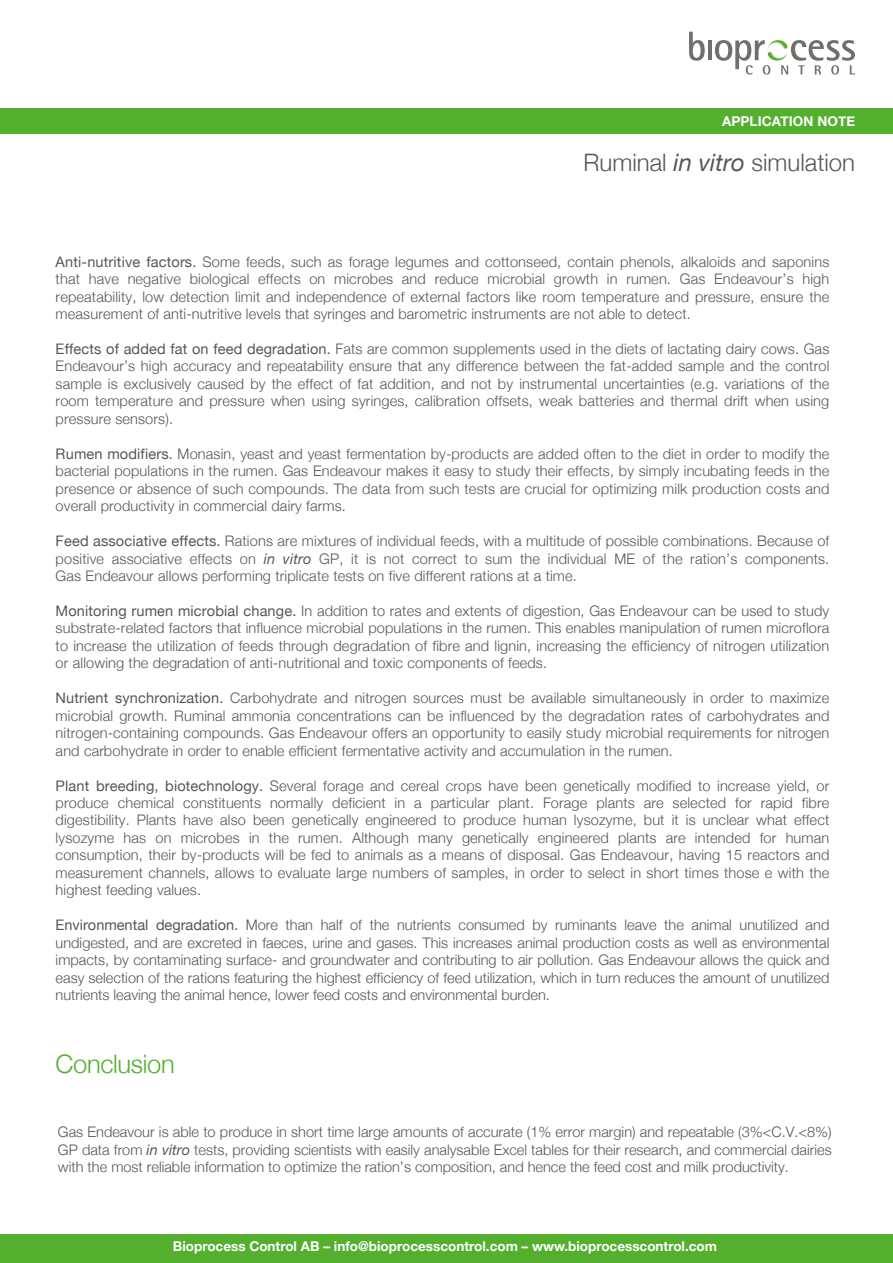
<style>
.page{position:relative;width:893px;height:1263px;background:#fff}
.page>*{position:absolute;margin:0;border:0;box-sizing:border-box;transform-origin:0 0}
.t1{font:300 25.5px "Helvetica Neue";letter-spacing:-.015em;color:#54af2e}
.t2{font:300 24px "Helvetica Neue";color:#565655}
.t3{font:300 14.55px/17.4px "Helvetica Neue";letter-spacing:.01em;color:#565655;text-align:justify}
.t4{font:700 13.5px "Helvetica Neue";color:#fff}
.s1{font-weight:400;font-style:italic}
.s2{font-weight:400}
.s3{font-style:inherit}
</style>
<div class="page">
<div style="left:0;top:109px;width:893px;height:25px;background:#54af2e"></div>
<svg style="left:689px;top:32px;width:16px;height:29px"></svg>
<hr style="left:708px;top:41px;width:4px;height:19px;background:#6f6f6e">
<svg style="left:715px;top:40px;width:140px;height:35px"></svg>
<div style="left:0;top:1234px;width:893px;height:29px;background:#54af2e"></div>
<p class="t4" style="left:722px;top:110px;width:135px">APPLICATION NOTE</p>
<h2 class="t2" style="left:584px;top:143px;width:273px">Ruminal <span class="s1">in vitro</span> simulation</h2>
<p class="t3" style="left:56px;top:252px;width:775px"><span class="s2">Anti-nutritive factors.</span> Some feeds, such as forage legumes and cottonseed, contain phenols, alkaloids and saponins that have negative biological effects on microbes and reduce microbial growth in rumen. Gas Endeavour’s high repeatability, low detection limit and independence of external factors like room temperature and pressure, ensure the measurement of anti-nutritive levels that syringes and barometric instruments are not able to detect.</p>
<p class="t3" style="left:56px;top:339px;width:775px"><span class="s2">Effects of added fat on feed degradation.</span> Fats are common supplements used in the diets of lactating dairy cows. Gas Endeavour’s high accuracy and repeatability ensure that any difference between the fat-added sample and the control sample is exclusively caused by the effect of fat addition, and not by instrumental uncertainties (e.g. variations of the room temperature and pressure when using syringes, calibration offsets, weak batteries and thermal drift when using pressure sensors).</p>
<p class="t3" style="left:56px;top:444px;width:775px"><span class="s2">Rumen modifiers.</span> Monasin, yeast and yeast fermentation by-products are added often to the diet in order to modify the bacterial populations in the rumen. Gas Endeavour makes it easy to study their effects, by simply incubating feeds in the presence or absence of such compounds. The data from such tests are crucial for optimizing milk production costs and overall productivity in commercial dairy farms.</p>
<p class="t3" style="left:56px;top:531px;width:775px"><span class="s2">Feed associative effects.</span> Rations are mixtures of individual feeds, with a multitude of possible combinations. Because of positive associative effects on <span class="s1">in vitro</span> GP, it is not correct to sum the individual ME of the ration’s components.<br>Gas Endeavour allows performing triplicate tests on five different rations at a time.</p>
<p class="t3" style="left:56px;top:601px;width:775px"><span class="s2">Monitoring rumen microbial change.</span> In addition to rates and extents of digestion, Gas Endeavour can be used to study substrate-related factors that influence microbial populations in the rumen. This enables manipulation of rumen microflora to increase the utilization of feeds through degradation of fibre and lignin, increasing the efficiency of nitrogen utilization or allowing the degradation of anti-nutritional and toxic components of feeds.</p>
<p class="t3" style="left:56px;top:688px;width:775px"><span class="s2">Nutrient synchronization.</span> Carbohydrate and nitrogen sources must be available simultaneously in order to maximize microbial growth. Ruminal ammonia concentrations can be influenced by the degradation rates of carbohydrates and nitrogen-containing compounds. Gas Endeavour offers an opportunity to easily study microbial requirements for nitrogen and carbohydrate in order to enable efficient fermentative activity and accumulation in the rumen.</p>
<p class="t3" style="left:56px;top:776px;width:775px"><span class="s2">Plant breeding, biotechnology.</span> Several forage and cereal crops have been genetically modified to increase yield, or produce chemical constituents normally deficient in a particular plant. Forage plants are selected for rapid fibre digestibility. Plants have also been genetically engineered to produce human lysozyme, but it is unclear what effect lysozyme has on microbes in the rumen. Although many genetically engineered plants are intended for human consumption, their by-products will be fed to animals as a means of disposal. Gas Endeavour, having 15 reactors and measurement channels, allows to evaluate large numbers of samples, in order to select in short times those e with the highest feeding values.</p>
<p class="t3" style="left:56px;top:915px;width:775px"><span class="s2">Environmental degradation.</span> More than half of the nutrients consumed by ruminants leave the animal unutilized and undigested, and are excreted in faeces, urine and gases. This increases animal production costs as well as environmental impacts, by contaminating surface- and groundwater and contributing to air pollution. Gas Endeavour allows the quick and easy selection of the rations featuring the highest efficiency of feed utilization, which in turn reduces the amount of unutilized nutrients leaving the animal hence, lower feed costs and environmental burden.</p>
<h1 class="t1" style="left:56px;top:1043px;width:121px">Conclusion</h1>
<p class="t3" style="left:58px;top:1122px;width:775px">Gas Endeavour is able to produce in short time large amounts of accurate (1% error margin) and repeatable (3%&lt;C.V.&lt;8%)<br>GP data from <span class="s1">in vitro</span> tests, providing scientists with easily analysable Excel tables for their research, and commercial dairies with the most reliable information to optimize the ration’s composition, and hence the feed cost and milk productivity.</p>
<p class="t4" style="left:173px;top:1236px;width:546px">Biopr<span class="s3">ocess Control AB – info@biopr</span>ocesscontr<span class="s3">ol.com – www</span>.bioprocesscontrol.com</p>
</div>
